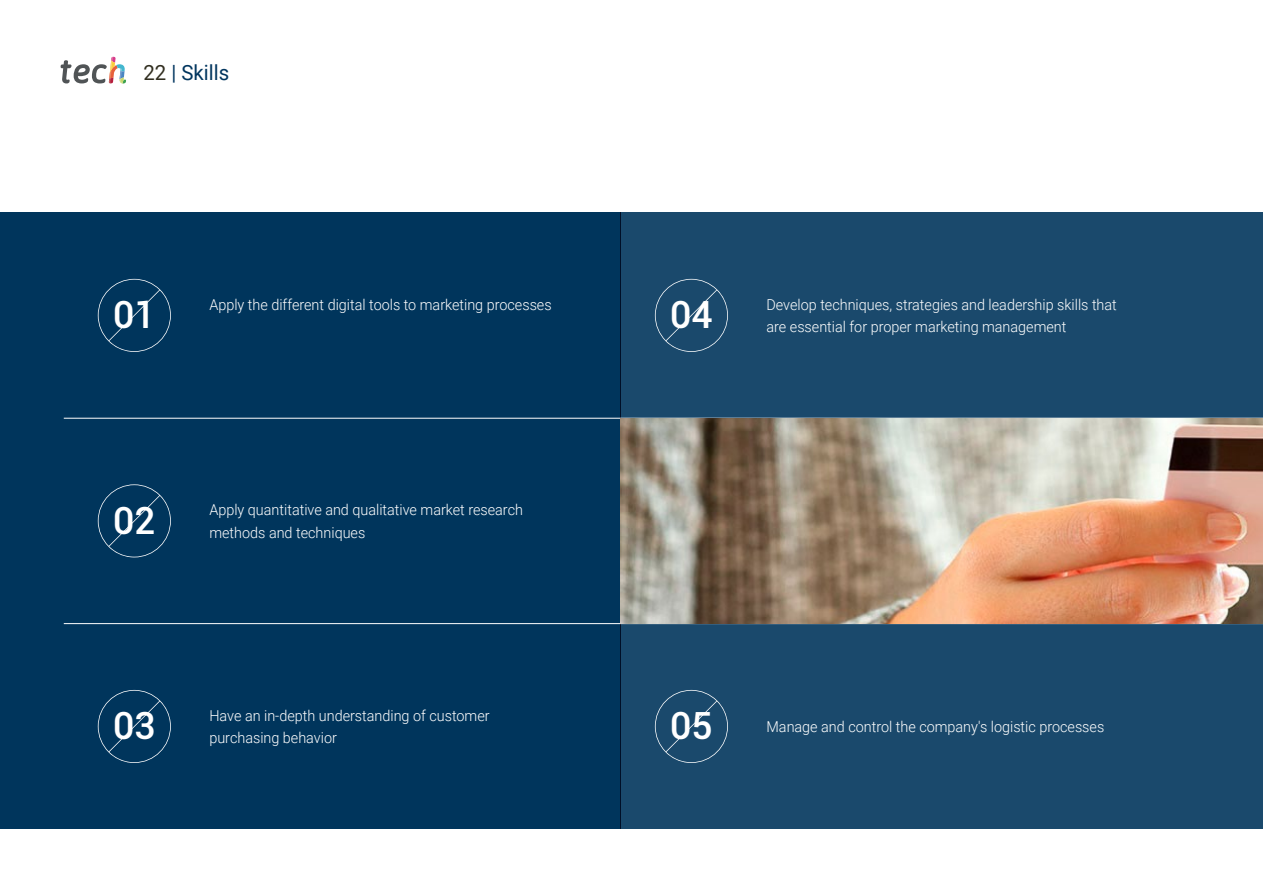
<style>
.page{position:relative;width:1263px;height:893px;background:#fff}
.page>*{position:absolute;margin:0;border:0;box-sizing:border-box;transform-origin:0 0}
.t1{font:500 37.5px "Roboto";color:#fff}
.t2{font:21px "Roboto";color:#00355e}
.t3{font:300 15px/22.5px "Roboto";color:#fff;scale:.96 1}
.s1{color:#312e20}
</style>
<div class="page">
<svg style="left:61px;top:57px;width:65px;height:27px"></svg>
<div style="left:0;top:213px;width:621px;height:616px;background:#00355c"></div>
<div style="left:621px;top:213px;width:642px;height:616px;background:#1a496c"></div>
<svg style="left:98px;top:279px;width:73px;height:73px"></svg>
<svg style="left:98px;top:690px;width:73px;height:73px"></svg>
<svg style="left:98px;top:484px;width:73px;height:73px"></svg>
<svg style="left:655px;top:279px;width:73px;height:73px"></svg>
<svg style="left:655px;top:690px;width:73px;height:73px"></svg>
<hr style="left:64px;top:418px;width:1199px;height:1px;background:#fff">
<hr style="left:64px;top:623px;width:1199px;height:1px;background:#fff">
<img style="left:621px;top:418px;width:642px;height:206px">
<h2 class="t2" style="left:144px;top:57px;width:87px"><span class="s1">22</span> | Skills</h2>
<h1 class="t1" style="left:113px;top:288px;width:44px">01</h1>
<p class="t3" style="left:209px;top:293px;width:358px">Apply the different digital tools to marketing processes</p>
<h1 class="t1" style="left:113px;top:494px;width:44px">02</h1>
<p class="t3" style="left:209px;top:498px;width:328px">Apply quantitative and qualitative market research</p>
<p class="t3" style="left:209px;top:521px;width:164px">methods and techniques</p>
<h1 class="t1" style="left:113px;top:699px;width:44px">03</h1>
<p class="t3" style="left:209px;top:704px;width:293px">Have an in-depth understanding of customer purchasing behavior</p>
<h1 class="t1" style="left:670px;top:288px;width:44px">04</h1>
<p class="t3" style="left:766px;top:293px;width:366px">Develop techniques, strategies and leadership skills that are essential for proper marketing management</p>
<h1 class="t1" style="left:670px;top:699px;width:44px">05</h1>
<p class="t3" style="left:766px;top:715px;width:353px">Manage and control the company's logistic processes</p>
</div>
